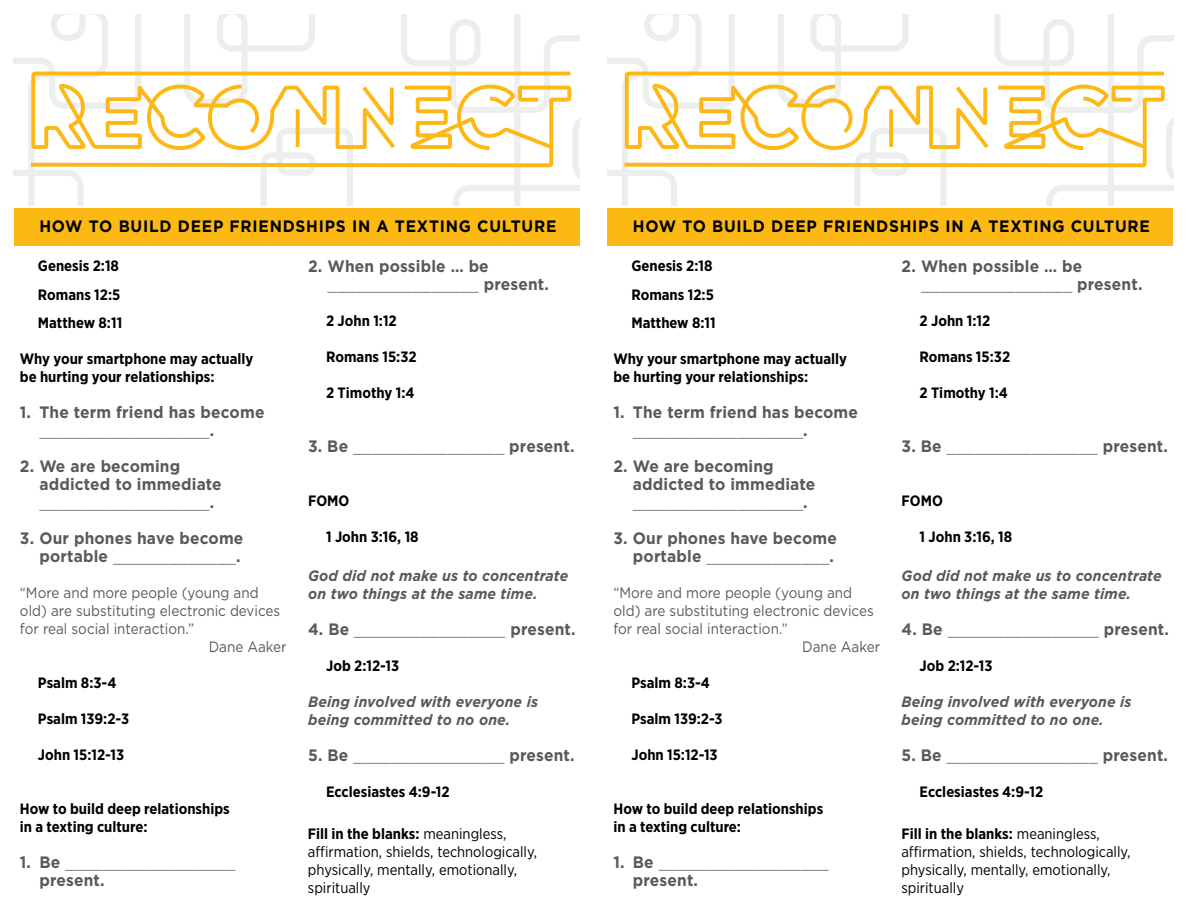
<style>
.page{position:relative;width:1188px;height:918px;background:#fff}
.page>*{position:absolute;margin:0;border:0;box-sizing:border-box;transform-origin:0 0}
.t1{font:700 16.5px/18px "Gotham";letter-spacing:.01em;color:#58595b;scale:.94 1}
.t2{font:300 16.5px/18px "Gotham";color:#58595b;scale:.94 1}
.t3{font:700 16.5px "Gotham";letter-spacing:.05em;color:#000;scale:.94 1}
.t4{font:700 15px/28.5px "Gotham Narrow";color:#000}
.t5{font:15px/18px "Gotham Narrow";color:#000}
.t6{font:italic 700 15px/18px "Gotham";letter-spacing:.01em;color:#58595b;scale:.94 1}
.t7{font:15px "Gotham";color:#58595b;scale:.9 1}
.s1{font-weight:300}
.s2{font-weight:700}
</style>
<div class="page">
<div style="left:14px;top:208px;width:566px;height:37px;background:#fdb913"></div>
<svg style="left:14px;top:14px;width:566px;height:191px"></svg>
<div style="left:608px;top:208px;width:565px;height:37px;background:#fdb913"></div>
<svg style="left:607px;top:14px;width:566px;height:191px"></svg>
<p class="t3" style="left:39px;top:216px;width:552px">HOW TO BUILD DEEP FRIENDSHIPS IN A TEXTING CULTURE</p>
<p class="t4" style="left:38px;top:252px;width:86px">Genesis 2:18<br>Romans 12:5<br>Matthew 8:11</p>
<p class="t4" style="left:20px;top:350px;width:235px;line-height:18px">Why your smartphone may actually be hurting your relationships:</p>
<p class="t1" style="left:39px;top:403px;width:241px;text-indent:-19px">1. The term friend has become <span class="s1">__________________</span>.</p>
<p class="t1" style="left:39px;top:457px;width:196px;text-indent:-19px">2. We are becoming addicted to immediate <span class="s1">__________________</span>.</p>
<p class="t1" style="left:20px;top:529px;width:239px;text-align:right">3. Our phones have become portable <span class="s1">_____________</span>.</p>
<p class="t7" style="left:20px;top:583px;width:267px">“More and more people (young and</p>
<p class="t7" style="left:20px;top:601px;width:291px">old) are substituting electronic devices</p>
<p class="t7" style="left:20px;top:619px;width:195px">for real social interaction.”</p>
<p class="t7" style="left:209px;top:637px;width:88px">Dane Aaker</p>
<p class="t4" style="left:38px;top:669px;width:80px">Psalm 8:3-4</p>
<p class="t4" style="left:38px;top:705px;width:93px">Psalm 139:2-3</p>
<p class="t4" style="left:38px;top:741px;width:88px">John 15:12-13</p>
<p class="t1" style="left:328px;top:257px;width:237px;text-indent:-19px">2. When possible … be <span class="s1">________________</span> present.</p>
<p class="t4" style="left:326px;top:307px;width:72px">2 John 1:12</p>
<p class="t4" style="left:326px;top:343px;width:92px">Romans 15:32</p>
<p class="t4" style="left:326px;top:379px;width:90px">2 Timothy 1:4</p>
<p class="t2" style="left:308px;top:437px;width:285px"><span class="s2">3. Be</span> ________________ <span class="s2">present.</span></p>
<p class="t4" style="left:308px;top:487px;width:43px">FOMO</p>
<p class="t4" style="left:326px;top:523px;width:94px">1 John 3:16, 18</p>
<p class="t6" style="left:308px;top:567px;width:278px">God did not make us to concentrate on two things at the same time.</p>
<p class="t2" style="left:308px;top:620px;width:286px"><span class="s2">4. Be</span> ________________ <span class="s2">present.</span></p>
<p class="t4" style="left:326px;top:652px;width:74px">Job 2:12-13</p>
<p class="t6" style="left:308px;top:693px;width:246px">Being involved with everyone is being committed to no one.</p>
<p class="t2" style="left:308px;top:746px;width:285px"><span class="s2">5. Be</span> ________________ <span class="s2">present.</span></p>
<p class="t4" style="left:326px;top:778px;width:125px">Ecclesiastes 4:9-12</p>
<p class="t5" style="left:308px;top:825px;width:231px"><span class="s2">Fill in the blanks:</span> meaningless, affirmation, shields, technologically, physically, mentally, emotionally, spiritually</p>
<p class="t4" style="left:20px;top:800px;width:211px;line-height:18px">How to build deep relationships in a texting culture:</p>
<p class="t2" style="left:39px;top:853px;width:210px;text-indent:-19px"><span class="s2">1. Be</span> __________________ <span class="s2">present.</span></p>
<p class="t3" style="left:633px;top:216px;width:552px">HOW TO BUILD DEEP FRIENDSHIPS IN A TEXTING CULTURE</p>
<p class="t4" style="left:631px;top:252px;width:86px">Genesis 2:18<br>Romans 12:5<br>Matthew 8:11</p>
<p class="t4" style="left:613px;top:350px;width:235px;line-height:18px">Why your smartphone may actually be hurting your relationships:</p>
<p class="t1" style="left:633px;top:403px;width:241px;text-indent:-19px">1. The term friend has become <span class="s1">__________________</span>.</p>
<p class="t1" style="left:633px;top:457px;width:196px;text-indent:-19px">2. We are becoming addicted to immediate <span class="s1">__________________</span>.</p>
<p class="t1" style="left:613px;top:529px;width:239px;text-align:right">3. Our phones have become portable <span class="s1">_____________</span>.</p>
<p class="t7" style="left:613px;top:583px;width:267px">“More and more people (young and</p>
<p class="t7" style="left:613px;top:601px;width:291px">old) are substituting electronic devices</p>
<p class="t7" style="left:613px;top:619px;width:195px">for real social interaction.”</p>
<p class="t7" style="left:802px;top:637px;width:88px">Dane Aaker</p>
<p class="t4" style="left:631px;top:669px;width:80px">Psalm 8:3-4</p>
<p class="t4" style="left:631px;top:705px;width:93px">Psalm 139:2-3</p>
<p class="t4" style="left:631px;top:741px;width:88px">John 15:12-13</p>
<p class="t1" style="left:921px;top:257px;width:237px;text-indent:-19px">2. When possible … be <span class="s1">________________</span> present.</p>
<p class="t4" style="left:920px;top:307px;width:72px">2 John 1:12</p>
<p class="t4" style="left:920px;top:343px;width:92px">Romans 15:32</p>
<p class="t4" style="left:920px;top:379px;width:90px">2 Timothy 1:4</p>
<p class="t2" style="left:902px;top:437px;width:285px"><span class="s2">3. Be</span> ________________ <span class="s2">present.</span></p>
<p class="t4" style="left:902px;top:487px;width:43px">FOMO</p>
<p class="t4" style="left:920px;top:523px;width:94px">1 John 3:16, 18</p>
<p class="t6" style="left:902px;top:567px;width:278px">God did not make us to concentrate on two things at the same time.</p>
<p class="t2" style="left:902px;top:620px;width:286px"><span class="s2">4. Be</span> ________________ <span class="s2">present.</span></p>
<p class="t4" style="left:920px;top:652px;width:74px">Job 2:12-13</p>
<p class="t6" style="left:902px;top:693px;width:246px">Being involved with everyone is being committed to no one.</p>
<p class="t2" style="left:902px;top:746px;width:285px"><span class="s2">5. Be</span> ________________ <span class="s2">present.</span></p>
<p class="t4" style="left:920px;top:778px;width:125px">Ecclesiastes 4:9-12</p>
<p class="t5" style="left:901px;top:825px;width:231px"><span class="s2">Fill in the blanks:</span> meaningless, affirmation, shields, technologically, physically, mentally, emotionally, spiritually</p>
<p class="t4" style="left:613px;top:800px;width:211px;line-height:18px">How to build deep relationships in a texting culture:</p>
<p class="t2" style="left:633px;top:853px;width:210px;text-indent:-19px"><span class="s2">1. Be</span> __________________ <span class="s2">present.</span></p>
</div>
